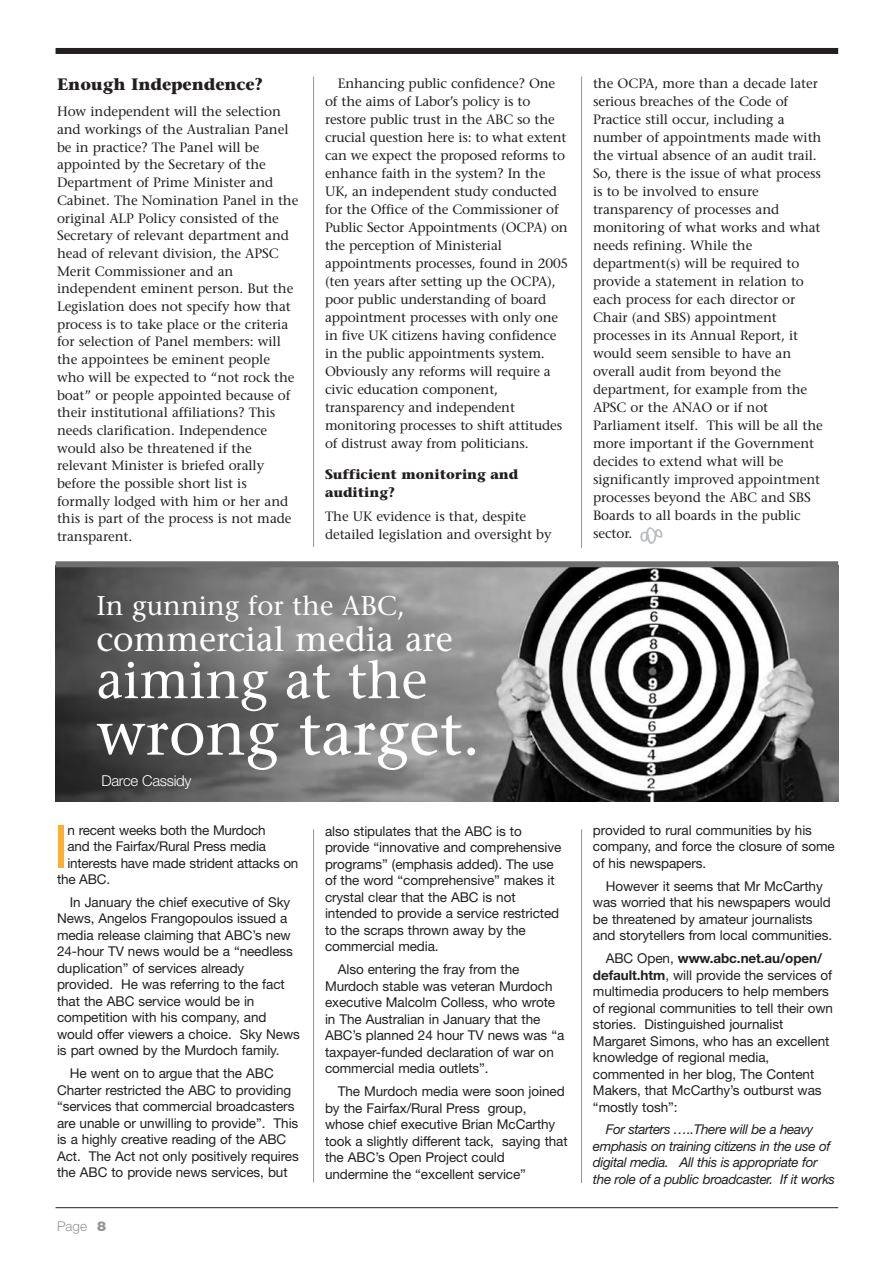
<style>
.page{position:relative;width:895px;height:1262px;background:#fff}
.page>*{position:absolute;margin:0;border:0;box-sizing:border-box;transform-origin:0 0}
.t1{font:61.5px "Stone Serif";color:#fff}
.t2{font:59.7px "Helvetica Neue";color:#fcb033}
.t3{font:52.5px "Stone Serif";color:#fff}
.t4{font:34.5px "Stone Serif";color:#fff}
.t5{font:27px "Stone Serif";color:#fff}
.t6{font:700 16.5px "Stone Serif";letter-spacing:-.005em;color:#231f20}
.t7{font:300 15px "Helvetica Neue";letter-spacing:-.02em;color:#fff}
.t8{font:13.5px/18px "Stone Serif";letter-spacing:-.005em;color:#231f20}
.t9{font:13.5px/16.5px "Helvetica Neue";letter-spacing:-.005em;color:#231f20}
.t10{font:italic 13.5px/16.5px "Helvetica Neue";letter-spacing:-.03em;color:#231f20}
.t11{font:700 13.5px/18px "Stone Serif";letter-spacing:-.005em;color:#231f20}
.t12{font:300 13.5px "Helvetica Neue";color:#939598}
.s1{font-weight:900}
.s2{font-weight:700}
</style>
<div class="page">
<img style="left:56px;top:567px;width:782px;height:235px">
<hr style="left:56px;top:1207px;width:782px;height:1px;background:#231f20">
<div style="left:56px;top:48px;width:782px;height:6px;background:#231f20"></div>
<hr style="left:313px;top:76px;width:1px;height:471px;background:#939598">
<hr style="left:581px;top:76px;width:1px;height:472px;background:#939598">
<hr style="left:313px;top:829px;width:1px;height:353px;background:#939598">
<hr style="left:581px;top:829px;width:1px;height:354px;background:#939598">
<div style="left:56px;top:561px;width:782px;height:6px;background:#6d6e70"></div>
<img style="left:640px;top:527px;width:23px;height:17px">
<p class="t6" style="left:57px;top:78px;width:208px">Enough Independence?</p>
<p class="t8" style="left:57px;top:104px;width:243px">How independent will the selection and workings of the Australian Panel be in practice? The Panel will be appointed by the Secretary of the Department of Prime Minister and Cabinet. The Nomination Panel in the original ALP Policy consisted of the Secretary of relevant department and head of relevant division, the APSC Merit Commissioner and an independent eminent person. But the Legislation does not specify how that process is to take place or the criteria for selection of Panel members: will the appointees be eminent people who will be expected to “not rock the boat” or people appointed because of their institutional affiliations? This needs clarification. Independence would also be threatened if the relevant Minister is briefed orally before the possible short list is formally lodged with him or her and this is part of the process is not made transparent.</p>
<p class="t8" style="left:325px;top:76px;width:245px;text-indent:13px">Enhancing public confidence? One of the aims of Labor’s policy is to restore public trust in the ABC so the crucial question here is: to what extent can we expect the proposed reforms to enhance faith in the system? In the UK, an independent study conducted for the Office of the Commissioner of Public Sector Appointments (OCPA) on the perception of Ministerial appointments processes, found in 2005 (ten years after setting up the OCPA), poor public understanding of board appointment processes with only one in five UK citizens having confidence in the public appointments system.<br>Obviously any reforms will require a civic education component, transparency and independent monitoring processes to shift attitudes of distrust away from politicians.</p>
<p class="t11" style="left:325px;top:466px;width:195px">Sufficient monitoring and auditing?</p>
<p class="t8" style="left:325px;top:509px;width:228px">The UK evidence is that, despite detailed legislation and oversight by</p>
<h3 class="t5" style="left:97px;top:595px;width:310px">In gunning for the ABC,</h3>
<h3 class="t4" style="left:97px;top:625px;width:358px">commercial media are</h3>
<h3 class="t3" style="left:97px;top:659px;width:332px">aiming at the</h3>
<h1 class="t1" style="left:97px;top:709px;width:385px">wrong target.</h1>
<p class="t7" style="left:102px;top:775px;width:91px">Darce Cassidy</p>
<h2 class="t2" style="left:53px;top:825px;width:17px">I</h2>
<p class="t9" style="left:68px;top:823px;width:200px">n recent weeks both the Murdoch</p>
<p class="t9" style="left:68px;top:839px;width:200px">and the Fairfax/Rural Press media</p>
<p class="t9" style="left:68px;top:856px;width:232px">interests have made strident attacks on</p>
<p class="t9" style="left:57px;top:872px;width:55px">the ABC.</p>
<p class="t9" style="left:57px;top:895px;width:244px;text-indent:13px">In January the chief executive of Sky News, Angelos Frangopoulos issued a media release claiming that ABC’s new 24-hour TV news would be a “needless duplication” of services already provided. He was referring to the fact that the ABC service would be in competition with his company, and would offer viewers a choice. Sky News is part owned by the Murdoch family.</p>
<p class="t9" style="left:57px;top:1066px;width:243px;text-indent:13px">He went on to argue that the ABC Charter restricted the ABC to providing “services that commercial broadcasters are unable or unwilling to provide”. This is a highly creative reading of the ABC Act. The Act not only positively requires the ABC to provide news services, but</p>
<p class="t12" style="left:57px;top:1221px;width:50px">Page <span class="s1">8</span></p>
<p class="t9" style="left:325px;top:824px;width:238px">also stipulates that the ABC is to provide “innovative and comprehensive programs” (emphasis added). The use of the word “comprehensive” makes it crystal clear that the ABC is not intended to provide a service restricted to the scraps thrown away by the commercial media.</p>
<p class="t9" style="left:325px;top:962px;width:241px;text-indent:13px">Also entering the fray from the Murdoch stable was veteran Murdoch executive Malcolm Colless, who wrote in The Australian in January that the ABC’s planned 24 hour TV news was “a taxpayer-funded declaration of war on commercial media outlets”.</p>
<p class="t9" style="left:325px;top:1084px;width:244px;text-indent:13px">The Murdoch media were soon joined by the Fairfax/Rural Press group, whose chief executive Brian McCarthy took a slightly different tack, saying that the ABC’s Open Project could undermine the “excellent service”</p>
<p class="t8" style="left:593px;top:76px;width:231px">the OCPA, more than a decade later serious breaches of the Code of<br>Practice still occur, including a number of appointments made with the virtual absence of an audit trail.<br>So, there is the issue of what process is to be involved to ensure transparency of processes and monitoring of what works and what needs refining. While the department(s) will be required to provide a statement in relation to each process for each director or<br>Chair (and SBS) appointment processes in its Annual Report, it would seem sensible to have an overall audit from beyond the department, for example from the<br>APSC or the ANAO or if not<br>Parliament itself. This will be all the more important if the Government decides to extend what will be significantly improved appointment processes beyond the ABC and SBS<br>Boards to all boards in the public sector.</p>
<p class="t9" style="left:593px;top:823px;width:243px">provided to rural communities by his company, and force the closure of some of his newspapers.</p>
<p class="t9" style="left:593px;top:879px;width:241px;text-indent:13px">However it seems that Mr McCarthy was worried that his newspapers would be threatened by amateur journalists and storytellers from local communities.</p>
<p class="t9" style="left:593px;top:951px;width:241px;text-indent:13px">ABC Open, <span class="s2">www.abc.net.au/open/ default.htm</span>, will provide the services of multimedia producers to help members of regional communities to tell their own stories. Distinguished journalist Margaret Simons, who has an excellent knowledge of regional media, commented in her blog, The Content Makers, that McCarthy’s outburst was “mostly tosh”:</p>
<p class="t10" style="left:593px;top:1122px;width:243px;text-indent:13px">For starters …..There will be a heavy emphasis on training citizens in the use of digital media. All this is appropriate for the role of a public broadcaster. If it works</p>
</div>
